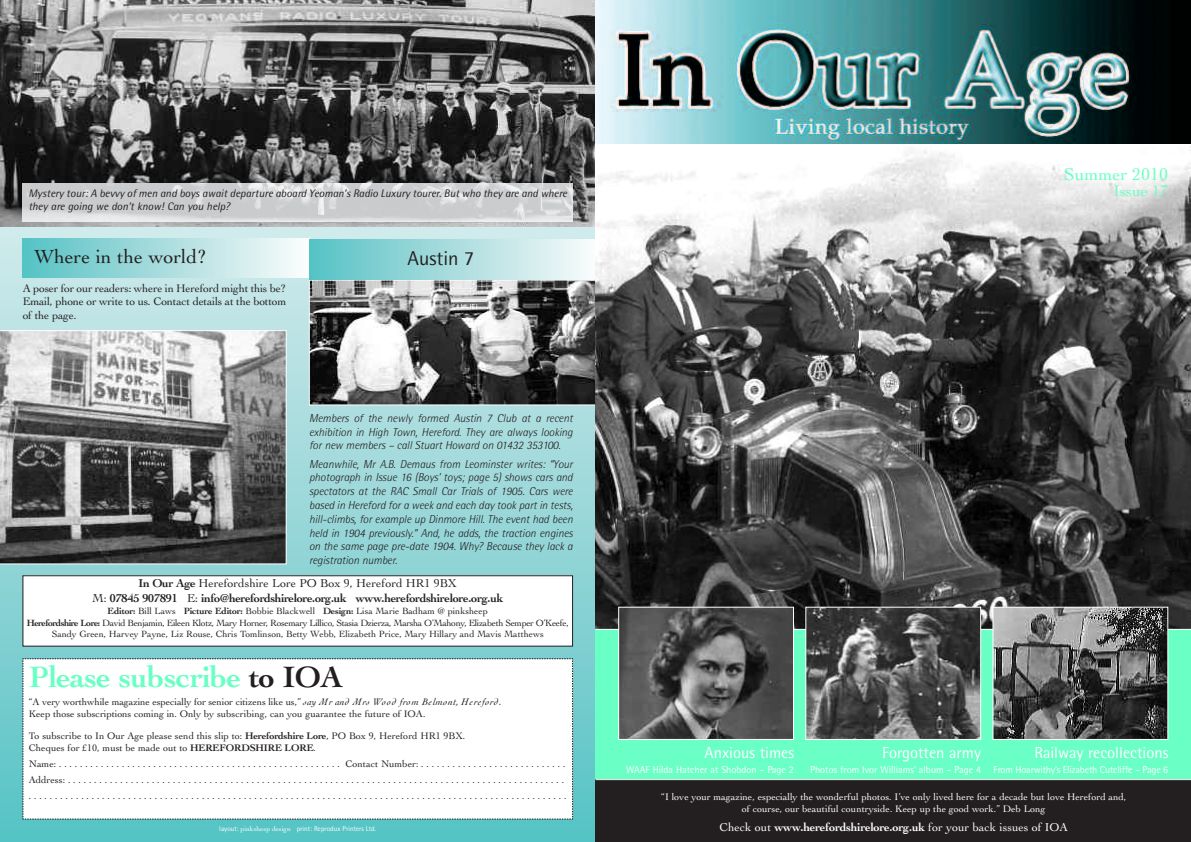
<style>
.page{position:relative;width:1191px;height:842px;background:#fff}
.page>*{position:absolute;margin:0;border:0;box-sizing:border-box;transform-origin:0 0}
.t1{font:31px "Cochin Bold+TXAVTC";letter-spacing:-.02em;color:#6affc4}
.t2{font:20px "Cochin+ZTLGHM";color:#231f20}
.t3{font:20px "Rotis Semi Sans+UUYROG";color:#231f20}
.t4{font:18px "Cochin+JSSWIT";color:#6affc4}
.t5{font:16px "Rotis Semi Sans+MFYXNF";color:#fff}
.t6{font:16px "Cochin+JSSWIT";color:#6affc4}
.t7{font:12px "Cochin Bold+TXAVTC";letter-spacing:-.035em;color:#231f20}
.t8{font:12px "Cochin+JSSWIT";color:#fff}
.t9{font:12px "Cochin+ZTLGHM";color:#231f20}
.t10{font:11.5px/13.8px "Rotis Semi Sans Light Italic+DOMEGC";letter-spacing:-.005em;color:#231f20;text-align:justify}
.t11{font:11.5px/13.8px "Cochin+ZTLGHM";letter-spacing:-.015em;color:#231f20;text-align:justify}
.t12{font:11px/13.2px "Rotis Semi Sans Italic+CLLOZY";color:#231f20}
.t13{font:10px/12px "Cochin+ZTLGHM";color:#231f20}
.t14{font:10px/12px "Cochin+JSSWIT";color:#fff;text-align:center}
.t15{font:10px "Rotis Semi Sans+MFYXNF";color:#fff}
.t16{font:10px "Rotis Semi Sans+MFYXNF";letter-spacing:-.02em;color:#fff}
.t17{font:9.5px/11.4px "Cochin+ZTLGHM";color:#231f20;text-align:center}
.t18{font:7px "Rotis Semi Sans+UUYROG";color:#fff}
.s1{font-family:"Cochin Bold+TXAVTC"}
.s2{font-family:"Cochin+ZTLGHM"}
.s3{color:#231f20}
.s4{font-family:"Cochin Italic+UIJRSS"}
.s5{font-family:"Cochin Bold+VBQVZM"}
</style>
<div class="page">
<img style="left:0;top:227px;width:595px;height:615px">
<img style="left:0;top:0;width:595px;height:227px">
<img style="left:23px;top:184px;width:550px;height:38px">
<svg style="left:22px;top:658px;width:551px;height:162px"></svg>
<div style="left:23px;top:576px;width:549px;height:70px;background:#fff"></div>
<div style="left:23px;top:575px;width:550px;height:71px;border:1px solid #231f20"></div>
<img style="left:23px;top:238px;width:286px;height:40px">
<svg style="left:0;top:330px;width:286px;height:234px;background:#7e7e7e"></svg>
<img style="left:311px;top:282px;width:284px;height:121px">
<div style="left:309px;top:280px;width:292px;height:125px;border:1px solid #fff"></div>
<div style="left:309px;top:240px;width:292px;height:40px;background:linear-gradient(to right,#57c1c3,#fdfbfb)"></div>
<img style="left:595px;top:150px;width:596px;height:479px">
<div style="left:595px;top:629px;width:596px;height:151px;background:#6affc4"></div>
<img style="left:595px;top:0;width:596px;height:144px">
<hr style="left:595px;top:629px;width:596px;height:1px;background:#fff">
<img style="left:620px;top:609px;width:172px;height:129px">
<div style="left:618px;top:607px;width:176px;height:133px;border:1px solid #fff"></div>
<img style="left:807px;top:609px;width:172px;height:129px">
<div style="left:805px;top:607px;width:176px;height:133px;border:1px solid #fff"></div>
<img style="left:994px;top:609px;width:172px;height:129px">
<div style="left:992px;top:607px;width:176px;height:133px;border:1px solid #fff"></div>
<div style="left:595px;top:780px;width:596px;height:62px;background:#231f20"></div>
<hr style="left:595px;top:779px;width:596px;height:1px;background:#fff">
<p class="t12" style="left:28px;top:188px;width:540px">Mystery tour: A bevvy of men and boys await departure aboard Yeoman’s Radio Luxury tourer. But who they are and where they are going we don’t know! Can you help?</p>
<h2 class="t2" style="left:34px;top:245px;width:175px">Where in the world?</h2>
<h2 class="t3" style="left:407px;top:251px;width:68px">Austin 7</h2>
<p class="t11" style="left:23px;top:281px;width:265px">A poser for our readers: where in Hereford might this be?<br>Email, phone or write to us. Contact details at the bottom of the page.</p>
<p class="t10" style="left:309px;top:412px;width:265px">Members of the newly formed Austin 7 Club at a recent exhibition in High Town, Hereford. They are always looking for new members – call Stuart Howard on 01432 353100.</p>
<p class="t10" style="left:309px;top:458px;width:265px">Meanwhile, Mr A.B. Demaus from Leominster writes: “Your photograph in Issue 16 (Boys’ toys; page 5) shows cars and spectators at the RAC Small Car Trials of 1905. Cars were based in Hereford for a week and each day took part in tests, hill-climbs, for example up Dinmore Hill. The event had been held in 1904 previously.” And, he adds, the traction engines on the same page pre-date 1904. Why? Because they lack a registration number.</p>
<p class="t9" style="left:139px;top:577px;width:320px"><span class="s1">In Our Age</span> Herefordshire Lore PO Box 9, Hereford HR1 9BX</p>
<p class="t7" style="left:92px;top:591px;width:412px"><span class="s2">M:</span> 07845 907891 <span class="s2">E:</span> info@herefordshirelore.org.uk www.herefordshirelore.org.uk</p>
<p class="t17" style="left:27px;top:606px;width:543px"><span class="s1">Editor:</span> Bill Laws <span class="s1">Picture Editor:</span> Bobbie Blackwell <span class="s1">Design:</span> Lisa Marie Badham @ pinksheep<br><span class="s1">Herefordshire Lore:</span> David Benjamin, Eileen Klotz, Mary Horner, Rosemary Lillico, Stasia Dzierza, Marsha O’Mahony, Elizabeth Semper O’Keefe,<br>Sandy Green, Harvey Payne, Liz Rouse, Chris Tomlinson, Betty Webb, Elizabeth Price, Mary Hillary and Mavis Matthews</p>
<h1 class="t1" style="left:29px;top:658px;width:315px">Please subscribe <span class="s3">to IOA</span></h1>
<p class="t13" style="left:29px;top:696px;width:474px">“A very worthwhile magazine especially for senior citizens like us,” <span class="s4">say M r and M rs Wo od from Belmont, H e refo rd .<br></span>Keep those subscriptions coming in. Only by subscribing, can you guarantee the future of IOA.</p>
<p class="t13" style="left:29px;top:729px;width:438px">To subscribe to In Our Age please send this slip to: <span class="s1">Herefordshire Lore</span>, PO Box 9, Hereford HR1 9BX.<br>Cheques for £10, must be made out to <span class="s1">HEREFORDSHIRE LORE</span>.</p>
<p class="t13" style="left:29px;top:755px;width:539px;line-height:15.9px">Name:...................................................... ContactNumber:............................<br>Address:............................................................................................... .......................................................................................................</p>
<p class="t18" style="left:219px;top:826px;width:158px">layout: <span class="s2">pinksheep design</span> print: Reprodux Printers Ltd.</p>
<h3 class="t4" style="left:1064px;top:164px;width:106px">Summer 2010</h3>
<h3 class="t6" style="left:1113px;top:182px;width:56px">Issue 17</h3>
<h3 class="t5" style="left:704px;top:747px;width:91px">Anxious times</h3>
<p class="t15" style="left:626px;top:766px;width:169px">WAAF Hilda Hatcher at Shobdon – Page 2</p>
<h3 class="t5" style="left:882px;top:747px;width:100px">Forgotten army</h3>
<p class="t15" style="left:810px;top:766px;width:173px">Photos from Ivor Williams' album – Page 4</p>
<h3 class="t5" style="left:1034px;top:747px;width:135px">Railway recollections</h3>
<p class="t16" style="left:993px;top:766px;width:176px">From Hoarwithy’s Elizabeth Cutcliffe – Page 6</p>
<p class="t14" style="left:661px;top:791px;width:466px">“I love your magazine, especially the wonderful photos. I’ve only lived here for a decade but love Hereford and, of course, our beautiful countryside. Keep up the good work.” Deb Long</p>
<p class="t8" style="left:719px;top:820px;width:350px">Check out <span class="s5">www.herefordshirelore.org.uk</span> for your back issues of IOA</p>
</div>
